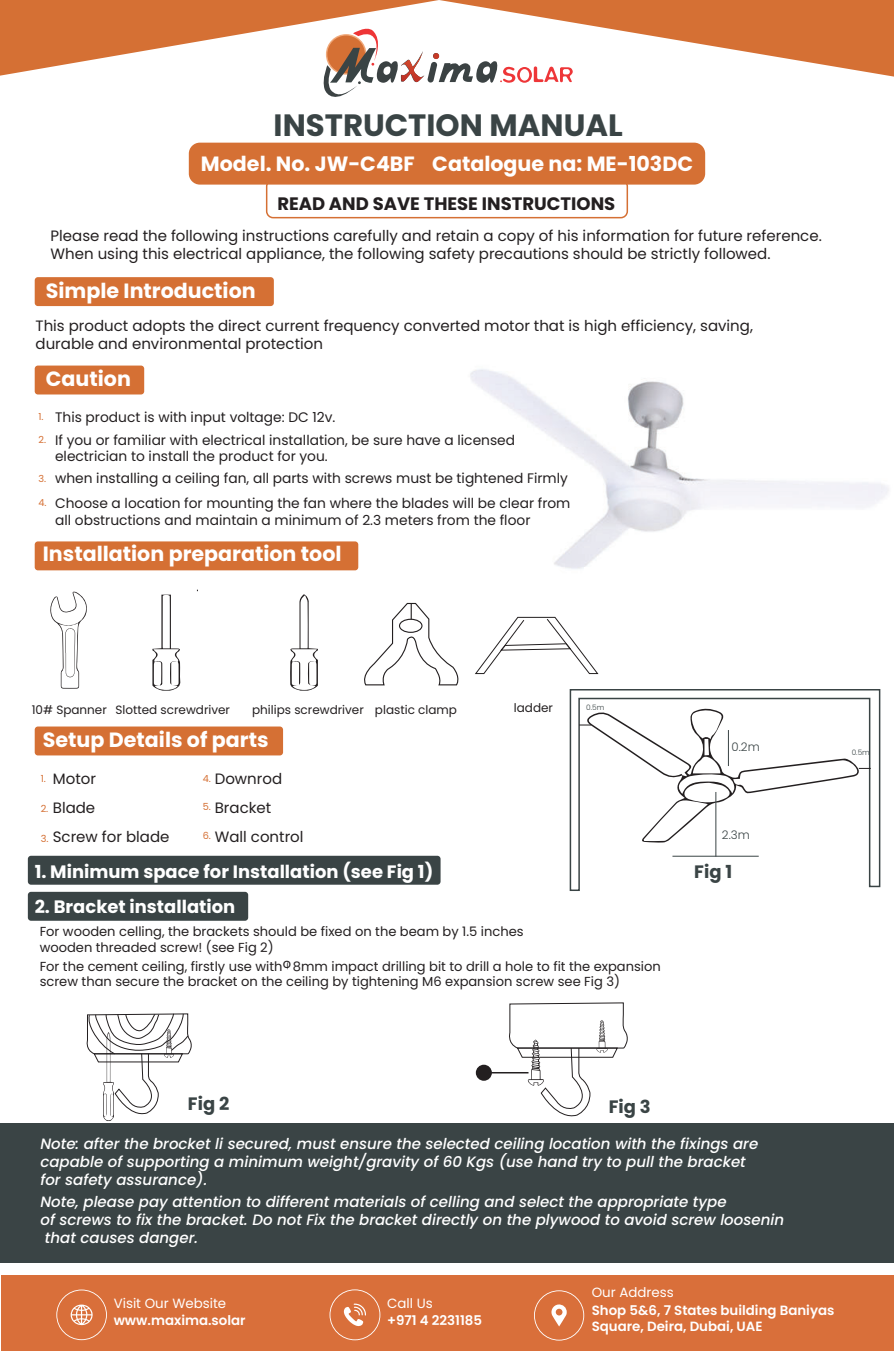
<style>
.page{position:relative;width:894px;height:1351px;background:#fff}
.page>*{position:absolute;margin:0;border:0;box-sizing:border-box;transform-origin:0 0}
.t1{font:700 30.75px "Poppins";color:#3a4445}
.t2{font:700 20.55px "Poppins";color:#fff}
.t3{font:700 18px "Poppins";color:#fff}
.t4{font:700 18px "Poppins";color:#231f20}
.t5{font:700 18px "Poppins";color:#3a4445}
.t6{font:italic 500 15px/18px "Poppins";color:#fff}
.t7{font:15px/18px "Poppins";color:#231f20}
.t8{font:13.8px/23.1px "Poppins";color:#231f20}
.t9{font:600 13.35px/16px "Poppins";color:#fff}
.t10{font:13.35px "Poppins";color:#fff}
.t11{font:13.05px/15.6px "Poppins";color:#231f20}
.t12{font:12px "Poppins";color:#231f20}
.t13{font:300 11.85px "Poppins";color:#3a4445}
.t14{font:9.75px "Poppins";color:#d57034}
.t15{font:9.6px "Poppins";color:#d57034}
.t16{font:300 7.5px "Poppins";color:#3a4445}
</style>
<div class="page">
<div style="left:189px;top:143px;width:516px;height:42px;background:#d57034;border-radius:11px"></div>
<div style="left:266px;top:179px;width:362px;height:39px;border:2px solid #d57034;border-radius:6px"></div>
<svg style="left:0;top:0;width:894px;height:97px"></svg>
<div style="left:35px;top:277px;width:239px;height:29px;background:#d57034;border-radius:3px"></div>
<div style="left:35px;top:541px;width:323px;height:29px;background:#d57034;border-radius:3px"></div>
<div style="left:35px;top:726px;width:248px;height:29px;background:#d57034;border-radius:3px"></div>
<div style="left:28px;top:856px;width:413px;height:28px;background:#3a4445;border-radius:3px"></div>
<div style="left:28px;top:892px;width:220px;height:29px;background:#3a4445;border-radius:3px"></div>
<div style="left:35px;top:365px;width:109px;height:29px;background:#d57034;border-radius:3px"></div>
<div style="left:0;top:1123px;width:894px;height:140px;background:#3a4445"></div>
<svg style="left:569px;top:689px;width:312px;height:202px"></svg>
<svg style="left:579px;top:707px;width:292px;height:135px"></svg>
<svg style="left:86px;top:1013px;width:106px;height:108px"></svg>
<svg style="left:507px;top:1002px;width:121px;height:115px"></svg>
<hr style="left:490px;top:1072px;width:39px;height:1px;background:#231f20">
<div style="left:476px;top:1064px;width:16px;height:16px;background:#231f20;border-radius:50%"></div>
<svg style="left:50px;top:591px;width:37px;height:97px"></svg>
<svg style="left:152px;top:594px;width:29px;height:96px"></svg>
<svg style="left:290px;top:594px;width:28px;height:96px"></svg>
<svg style="left:475px;top:616px;width:124px;height:58px"></svg>
<svg style="left:364px;top:602px;width:95px;height:84px"></svg>
<div style="left:399px;top:619px;width:24px;height:14px;border:1px solid #231f20;border-radius:50%"></div>
<img style="left:470px;top:369px;width:419px;height:200px">
<div style="left:1px;top:1275px;width:892px;height:76px;background:#d96f3a"></div>
<svg style="left:56px;top:1289px;width:51px;height:51px"></svg>
<svg style="left:329px;top:1289px;width:52px;height:51px"></svg>
<svg style="left:534px;top:1290px;width:50px;height:50px"></svg>
<h1 class="t1" style="left:274px;top:107px;width:351px">INSTRUCTION MANUAL</h1>
<h2 class="t2" style="left:201px;top:151px;width:494px">Model. No. JW-C4BF Catalogue na: ME-103DC</h2>
<p class="t4" style="left:277px;top:192px;width:339px">READ AND SAVE THESE INSTRUCTIONS</p>
<p class="t7" style="left:51px;top:226px;width:773px">Please read the following instructions carefully and retain a copy of his information for future reference.<br>When using this electrical appliance, the following safety precautions should be strictly followed.</p>
<h2 class="t2" style="left:46px;top:278px;width:211px">Simple Introduction</h2>
<p class="t7" style="left:36px;top:316px;width:719px">This product adopts the direct current frequency converted motor that is high efficiency, saving, durable and environmental protection</p>
<h2 class="t2" style="left:46px;top:367px;width:87px">Caution</h2>
<p class="t15" style="left:39px;top:411px;width:7px">1.</p>
<p class="t15" style="left:39px;top:434px;width:9px">2.</p>
<p class="t15" style="left:39px;top:472px;width:9px">3.</p>
<p class="t15" style="left:39px;top:497px;width:10px">4.</p>
<p class="t8" style="left:55px;top:405px;width:462px">This product is with input voltage: DC 12v.<br>If you or familiar with electrical installation, be sure have a licensed</p>
<p class="t8" style="left:55px;top:446px;width:514px;line-height:21.9px">electrician to install the product for you.<br>when installing a ceiling fan, all parts with screws must be tightened Firmly</p>
<p class="t8" style="left:55px;top:495px;width:517px;line-height:16.5px">Choose a location for mounting the fan where the blades will be clear from all obstructions and maintain a minimum of 2.3 meters from the floor</p>
<h2 class="t2" style="left:43px;top:542px;width:300px">Installation preparation tool</h2>
<p class="t12" style="left:32px;top:703px;width:200px">10# Spanner Slotted screwdriver</p>
<p class="t12" style="left:252px;top:703px;width:206px">philips screwdriver plastic clamp</p>
<p class="t12" style="left:514px;top:700px;width:41px">ladder</p>
<h2 class="t2" style="left:43px;top:727px;width:227px">Setup Details of parts</h2>
<p class="t7" style="left:215px;top:765px;width:90px;line-height:28.7px">Downrod<br>Bracket<br>Wall control</p>
<p class="t7" style="left:53px;top:770px;width:45px">Motor</p>
<p class="t14" style="left:41px;top:773px;width:7px">1.</p>
<p class="t14" style="left:203px;top:773px;width:10px">4.</p>
<p class="t7" style="left:53px;top:794px;width:118px;line-height:29px">Blade<br>Screw for blade</p>
<p class="t14" style="left:203px;top:800px;width:10px">5.</p>
<p class="t14" style="left:203px;top:829px;width:10px">6.</p>
<p class="t14" style="left:41px;top:802px;width:9px">2.</p>
<p class="t14" style="left:41px;top:832px;width:9px">3.</p>
<p class="t3" style="left:35px;top:861px;width:400px">1. Minimum space for Installation (see Fig 1)</p>
<p class="t3" style="left:35px;top:896px;width:202px">2. Bracket installation</p>
<p class="t16" style="left:586px;top:703px;width:20px">0.5m</p>
<p class="t11" style="left:40px;top:923px;width:485px">For wooden celling, the brackets should be fixed on the beam by 1.5 inches wooden threaded screw! (see Fig 2)</p>
<p class="t11" style="left:40px;top:958px;width:623px">For the cement ceiling, firstly use with 8mm impact drilling bit to drill a hole to fit the expansion screw than secure the bracket on the ceiling by tightening M6 expansion screw see Fig 3)</p>
<p class="t11" style="left:283px;top:956px;width:10px">o</p>
<p class="t13" style="left:732px;top:740px;width:30px">0.2m</p>
<p class="t13" style="left:722px;top:827px;width:29px">2.3m</p>
<p class="t5" style="left:694px;top:860px;width:39px">Fig 1</p>
<p class="t16" style="left:852px;top:748px;width:20px">0.5m</p>
<p class="t5" style="left:188px;top:1093px;width:43px">Fig 2</p>
<p class="t5" style="left:609px;top:1096px;width:43px">Fig 3</p>
<p class="t6" style="left:40px;top:1134px;width:719px">Note: after the brocket li secured, must ensure the selected ceiling location with the fixings are capable of supporting a minimum weight/gravity of 60 Kgs (use hand try to pull the bracket for safety assurance).</p>
<p class="t6" style="left:40px;top:1193px;width:688px">Note, please pay attention to different materials of celling and select the appropriate type</p>
<p class="t6" style="left:40px;top:1211px;width:745px">of screws to fix the bracket. Do not Fix the bracket directly on the plywood to avoid screw loosenin</p>
<p class="t6" style="left:45px;top:1229px;width:155px">that causes danger.</p>
<p class="t10" style="left:114px;top:1295px;width:114px">Visit Our Website</p>
<p class="t9" style="left:114px;top:1314px;width:133px">www.maxima.solar</p>
<p class="t10" style="left:387px;top:1295px;width:47px">Call Us</p>
<p class="t9" style="left:387px;top:1314px;width:96px">+971 4 2231185</p>
<p class="t10" style="left:592px;top:1284px;width:83px">Our Address</p>
<p class="t9" style="left:592px;top:1304px;width:244px">Shop 5&amp;6, 7 States building Baniyas<br>Square, Deira, Dubai, UAE</p>
</div>
